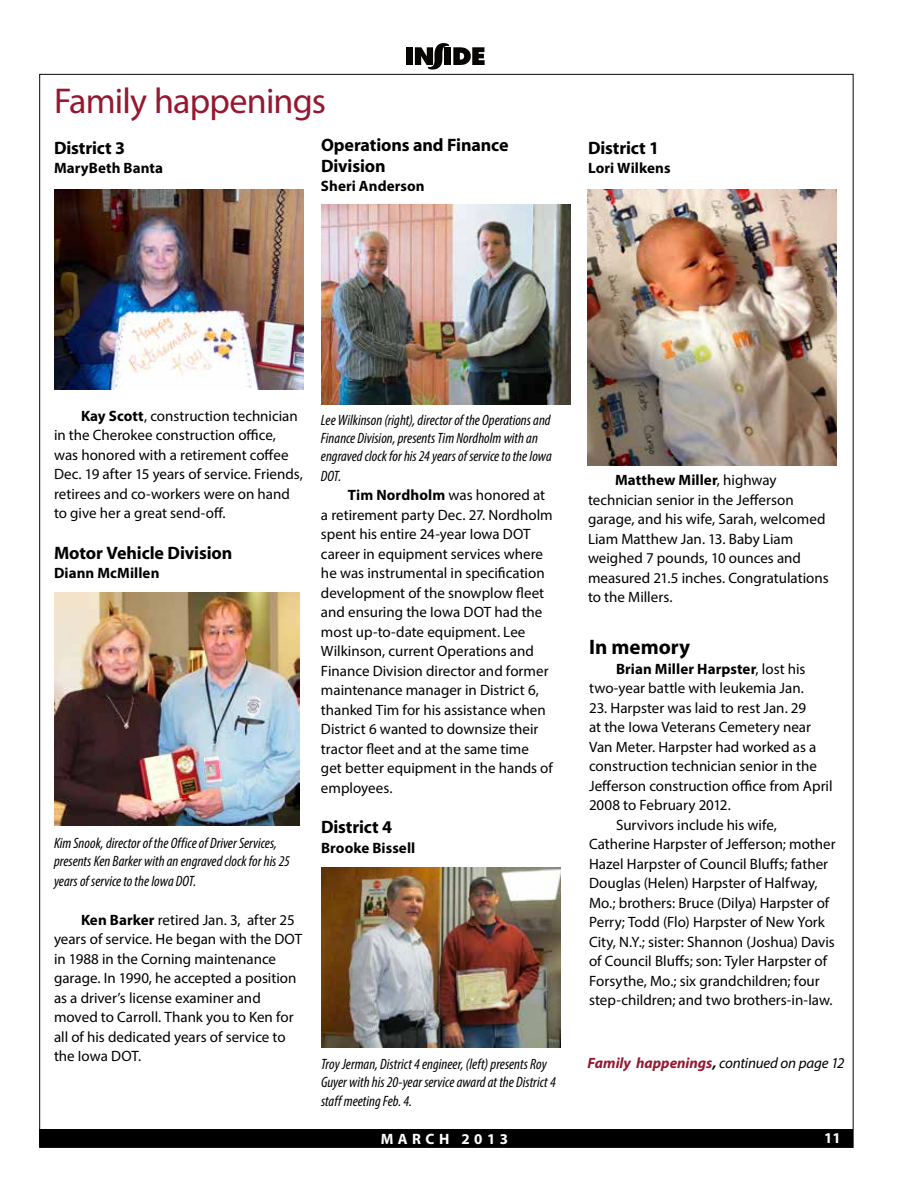
<style>
.page{position:relative;width:918px;height:1188px;background:#fff}
.page>*{position:absolute;margin:0;border:0;box-sizing:border-box;transform-origin:0 0}
.t1{font:36px "Myriad Pro";letter-spacing:-.025em;color:#951830}
.t2{font:700 21px "Myriad Pro";color:#000}
.t3{font:700 18px/21px "Myriad";letter-spacing:-.005em;color:#000}
.t4{font:15px/19.5px "Myriad Pro";color:#000}
.t5{font:italic condensed 15px/18px "Myriad Pro";color:#000}
.t6{font:700 15px "Myriad Pro";letter-spacing:.005em;color:#000}
.t7{font:italic 15px "Myriad Pro";letter-spacing:-.01em;color:#000}
.t8{font:700 15px "Myriad Pro";letter-spacing:.3em;color:#fff}
.s1{font-weight:700}
.s2{font-weight:700;color:#951830}
</style>
<div class="page">
<div style="left:40px;top:1130px;width:813px;height:17px;background:#000"></div>
<div style="left:406px;top:47px;width:7px;height:18px;background:#080604"></div>
<svg style="left:415px;top:43px;width:70px;height:27px"></svg>
<img style="left:54px;top:189px;width:250px;height:200px">
<img style="left:54px;top:592px;width:246px;height:234px">
<img style="left:321px;top:204px;width:249px;height:200px">
<img style="left:588px;top:189px;width:249px;height:276px">
<img style="left:321px;top:867px;width:240px;height:180px">
<h1 class="t1" style="left:54px;top:78px;width:274px">Family happenings</h1>
<p class="t3" style="left:54px;top:138px;width:73px">District 3</p>
<p class="t6" style="left:54px;top:158px;width:111px">MaryBeth Banta</p>
<p class="t3" style="left:321px;top:135px;width:189px">Operations and Finance<br>Division</p>
<p class="t6" style="left:321px;top:176px;width:105px">Sheri Anderson</p>
<p class="t3" style="left:588px;top:138px;width:73px">District 1</p>
<p class="t6" style="left:588px;top:158px;width:84px">Lori Wilkens</p>
<p class="t4" style="left:54px;top:406px;width:250px;text-indent:27px"><span class="s1">Kay Scott</span>, construction technician in the Cherokee construction office, was honored with a retirement coffee Dec. 19 after 15 years of service. Friends, retirees and co-workers were on hand to give her a great send-off.</p>
<p class="t3" style="left:54px;top:543px;width:180px">Motor Vehicle Division</p>
<p class="t6" style="left:54px;top:563px;width:107px">Diann McMillen</p>
<p class="t5" style="left:54px;top:834px;width:237px">Kim Snook, director of the Office of Driver Services, presents Ken Barker with an engraved clock for his 25</p>
<p class="t5" style="left:54px;top:871px;width:144px">years of service to the Iowa DOT.</p>
<p class="t4" style="left:54px;top:910px;width:250px;text-indent:27px"><span class="s1">Ken Barker</span> retired Jan. 3, after 25 years of service. He began with the DOT in 1988 in the Corning maintenance garage. In 1990, he accepted a position as a driver’s license examiner and moved to Carroll. Thank you to Ken for all of his dedicated years of service to the Iowa DOT.</p>
<p class="t5" style="left:321px;top:411px;width:232px">Lee Wilkinson (right), director of the Operations and<br>Finance Division, presents Tim Nordholm with an engraved clock for his 24 years of service to the Iowa</p>
<p class="t5" style="left:321px;top:466px;width:22px">DOT.</p>
<p class="t4" style="left:321px;top:485px;width:233px;text-indent:27px"><span class="s1">Tim Nordholm</span> was honored at a retirement party Dec. 27. Nordholm spent his entire 24-year Iowa DOT career in equipment services where he was instrumental in specification development of the snowplow fleet and ensuring the Iowa DOT had the most up-to-date equipment. Lee<br>Wilkinson, current Operations and<br>Finance Division director and former maintenance manager in District 6, thanked Tim for his assistance when<br>District 6 wanted to downsize their tractor fleet and at the same time get better equipment in the hands of employees.</p>
<p class="t3" style="left:321px;top:817px;width:73px">District 4</p>
<p class="t6" style="left:321px;top:838px;width:96px">Brooke Bissell</p>
<p class="t5" style="left:321px;top:1054px;width:236px">Troy Jerman, District 4 engineer, (left) presents Roy<br>Guyer with his 20-year service award at the District 4</p>
<p class="t5" style="left:321px;top:1092px;width:93px">staff meeting Feb. 4.</p>
<p class="t4" style="left:588px;top:470px;width:242px;text-indent:27px"><span class="s1">Matthew Miller</span>, highway technician senior in the Jefferson garage, and his wife, Sarah, welcomed<br>Liam Matthew Jan. 13. Baby Liam weighed 7 pounds, 10 ounces and measured 21.5 inches. Congratulations to the Millers.</p>
<h2 class="t2" style="left:589px;top:634px;width:103px">In memory</h2>
<p class="t4" style="left:589px;top:659px;width:218px;text-align:right"><span class="s1">Brian Miller Harpster</span>, lost his two-year battle with leukemia Jan.</p>
<p class="t4" style="left:589px;top:698px;width:219px">23. Harpster was laid to rest Jan. 29</p>
<p class="t4" style="left:589px;top:717px;width:224px">at the Iowa Veterans Cemetery near</p>
<p class="t4" style="left:589px;top:737px;width:229px">Van Meter. Harpster had worked as a</p>
<p class="t4" style="left:589px;top:756px;width:230px">construction technician senior in the</p>
<p class="t4" style="left:589px;top:776px;width:245px">Jefferson construction office from April</p>
<p class="t4" style="left:589px;top:795px;width:143px">2008 to February 2012.</p>
<p class="t4" style="left:616px;top:815px;width:163px">Survivors include his wife,</p>
<p class="t4" style="left:589px;top:834px;width:248px">Catherine Harpster of Jefferson; mother</p>
<p class="t4" style="left:589px;top:854px;width:241px">Hazel Harpster of Council Bluffs; father</p>
<p class="t4" style="left:589px;top:873px;width:230px">Douglas (Helen) Harpster of Halfway,</p>
<p class="t4" style="left:589px;top:893px;width:242px">Mo.; brothers: Bruce (Dilya) Harpster of</p>
<p class="t4" style="left:589px;top:912px;width:237px">Perry; Todd (Flo) Harpster of New York</p>
<p class="t4" style="left:589px;top:932px;width:247px">City, N.Y.; sister: Shannon (Joshua) Davis</p>
<p class="t4" style="left:589px;top:951px;width:240px">of Council Bluffs; son: Tyler Harpster of</p>
<p class="t4" style="left:589px;top:971px;width:232px">Forsythe, Mo.; six grandchildren; four</p>
<p class="t4" style="left:589px;top:990px;width:245px">step-children; and two brothers-in-law.</p>
<p class="t7" style="left:588px;top:1054px;width:259px"><span class="s2">Family happenings</span><span class="s1">,</span> continued on page 12</p>
<p class="t8" style="left:381px;top:1129px;width:129px">MARCH 2013</p>
<p class="t8" style="left:824px;top:1129px;width:18px">11</p>
</div>
